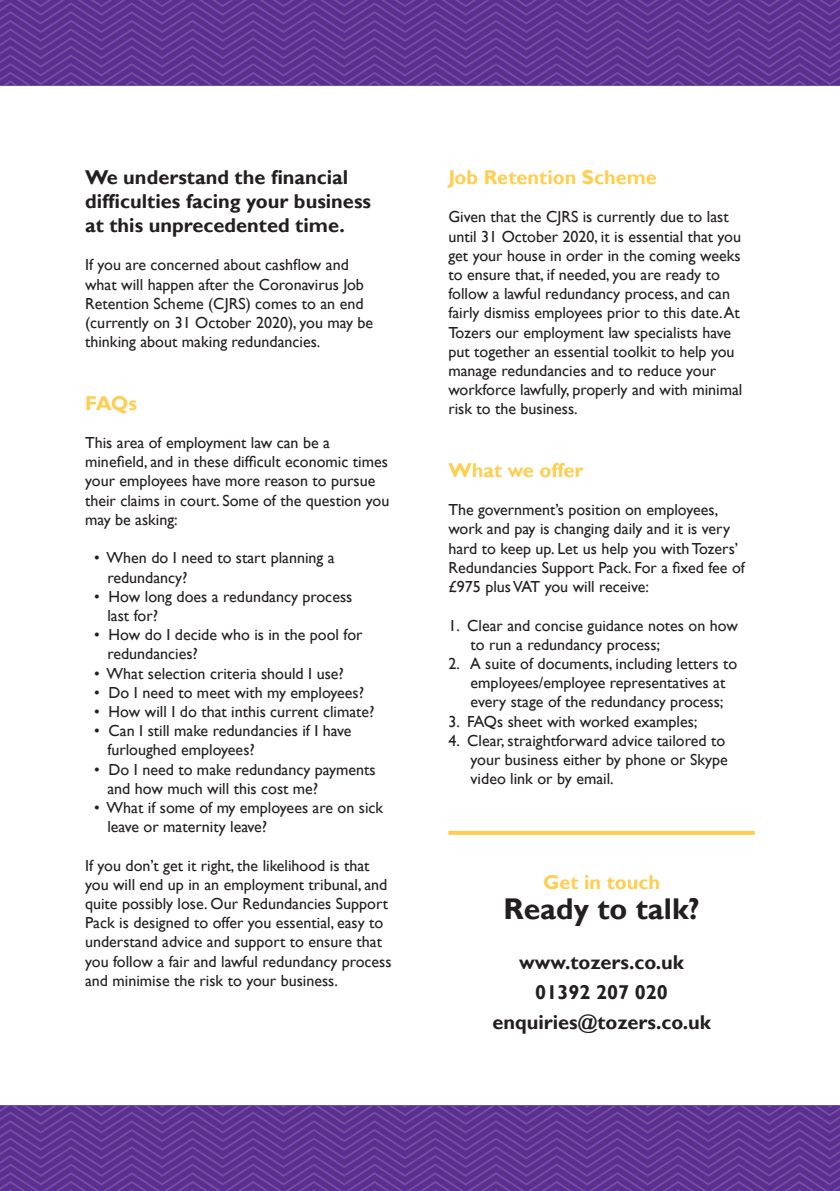
<style>
.page{position:relative;width:840px;height:1191px;background:#fff}
.page>*{position:absolute;margin:0;border:0;box-sizing:border-box;transform-origin:0 0}
.t1{font:700 30px "Gill Sans";color:#231f20}
.t2{font:700 20px/24px "Gill Sans";color:#231f20}
.t3{font:700 20px "Gill Sans";color:#fece51}
.t4{font:16px/19.2px "Gill Sans";color:#231f20}
</style>
<div class="page">
<svg style="left:0;top:0;width:839px;height:85px;background:#613694"></svg>
<svg style="left:0;top:1106px;width:839px;height:85px;background:#613694"></svg>
<svg style="left:448px;top:831px;width:306px;height:4px"></svg>
<p class="t2" style="left:85px;top:166px;width:287px">We understand the financial difficulties facing your business at this unprecedented time.</p>
<p class="t4" style="left:85px;top:256px;width:289px">If you are concerned about cashflow and what will happen after the Coronavirus Job Retention Scheme (CJRS) comes to an end (currently on 31 October 2020), you may be thinking about making redundancies.</p>
<p class="t3" style="left:85px;top:391px;width:53px">FAQs</p>
<p class="t4" style="left:85px;top:433px;width:305px">This area of employment law can be a minefield, and in these difficult economic times your employees have more reason to pursue their claims in court. Some of the question you may be asking:</p>
<p class="t4" style="left:107px;top:548px;width:229px;text-indent:-13px">• When do I need to start planning a redundancy?</p>
<p class="t4" style="left:107px;top:587px;width:246px;text-indent:-13px">• How long does a redundancy process last for?</p>
<p class="t4" style="left:107px;top:625px;width:256px;text-indent:-13px">• How do I decide who is in the pool for redundancies?</p>
<p class="t4" style="left:94px;top:664px;width:251px">• What selection criteria should I use?</p>
<p class="t4" style="left:94px;top:683px;width:271px">• Do I need to meet with my employees?</p>
<p class="t4" style="left:94px;top:702px;width:282px">• How will I do that inthis current climate?</p>
<p class="t4" style="left:107px;top:721px;width:245px;text-indent:-13px">• Can I still make redundancies if I have furloughed employees?</p>
<p class="t4" style="left:107px;top:760px;width:269px;text-indent:-13px">• Do I need to make redundancy payments and how much will this cost me?</p>
<p class="t4" style="left:107px;top:798px;width:277px;text-indent:-13px">• What if some of my employees are on sick leave or maternity leave?</p>
<p class="t4" style="left:85px;top:856px;width:308px">If you don’t get it right, the likelihood is that you will end up in an employment tribunal, and quite possibly lose. Our Redundancies Support Pack is designed to offer you essential, easy to understand advice and support to ensure that you follow a fair and lawful redundancy process and minimise the risk to your business.</p>
<p class="t3" style="left:448px;top:165px;width:210px">Job Retention Scheme</p>
<p class="t4" style="left:448px;top:208px;width:295px">Given that the CJRS is currently due to last until 31 October 2020, it is essential that you get your house in order in the coming weeks to ensure that, if needed, you are ready to follow a lawful redundancy process, and can fairly dismiss employees prior to this date. At Tozers our employment law specialists have put together an essential toolkit to help you manage redundancies and to reduce your workforce lawfully, properly and with minimal risk to the business.</p>
<p class="t3" style="left:448px;top:458px;width:136px">What we offer</p>
<p class="t4" style="left:448px;top:500px;width:298px">The government’s position on employees, work and pay is changing daily and it is very hard to keep up. Let us help you with Tozers’ Redundancies Support Pack. For a fixed fee of £975 plus VAT you will receive:</p>
<p class="t4" style="left:470px;top:616px;width:269px;text-indent:-22px">1. Clear and concise guidance notes on how to run a redundancy process;</p>
<p class="t4" style="left:470px;top:654px;width:268px;text-indent:-22px">2. A suite of documents, including letters to employees/employee representatives at every stage of the redundancy process;</p>
<p class="t4" style="left:448px;top:712px;width:250px">3. FAQs sheet with worked examples;</p>
<p class="t4" style="left:470px;top:731px;width:258px;text-indent:-22px">4. Clear, straightforward advice tailored to your business either by phone or Skype video link or by email.</p>
<p class="t3" style="left:542px;top:870px;width:118px">Get in touch</p>
<h1 class="t1" style="left:503px;top:891px;width:198px">Ready to talk?</h1>
<p class="t2" style="left:492px;top:948px;width:220px;line-height:30px;text-align:center">www.tozers.co.uk<br>01392 207 020 enquiries@tozers.co.uk</p>
</div>
